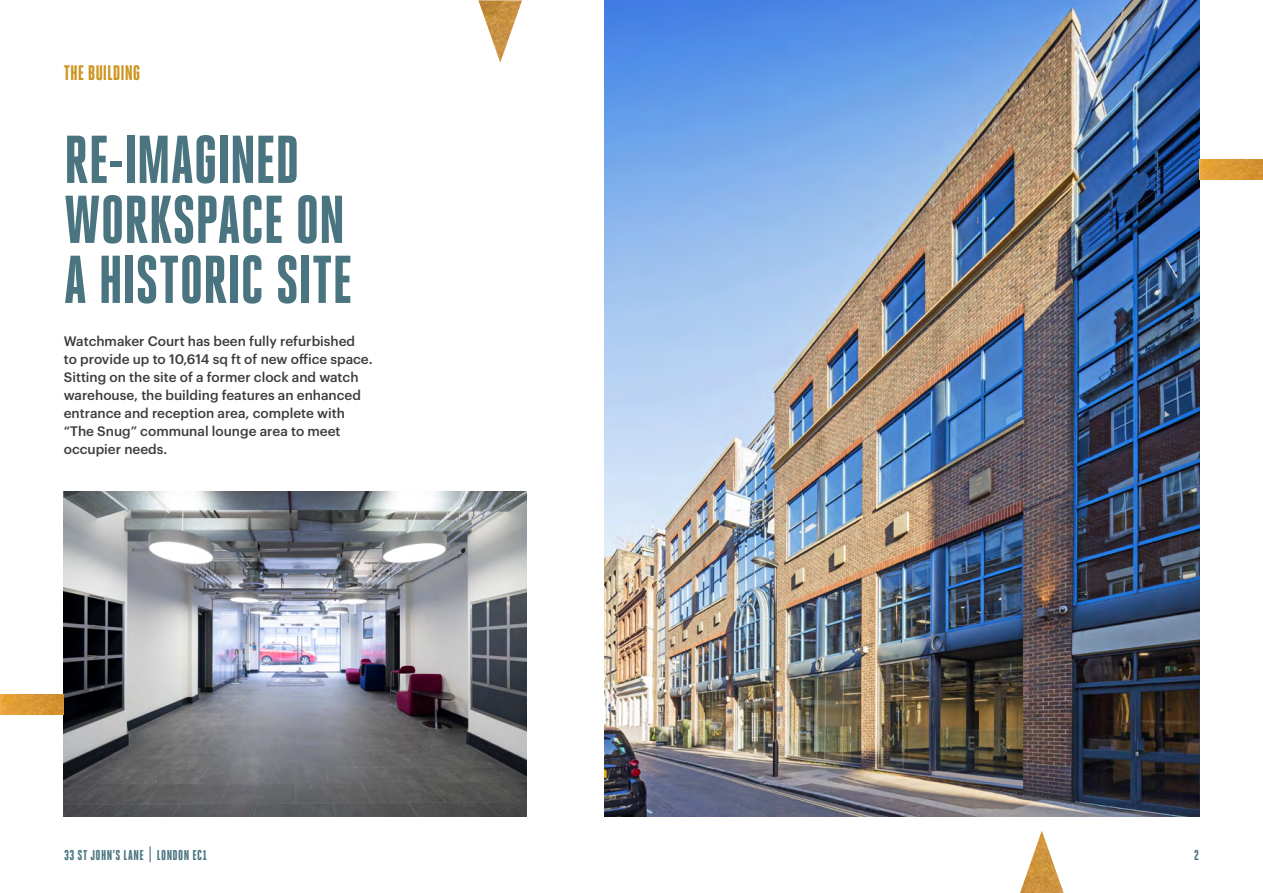
<style>
.page{position:relative;width:1263px;height:893px;background:#fff}
.page>*{position:absolute;margin:0;border:0;box-sizing:border-box;transform-origin:0 0}
._5CP_language_pull{font:800 67.5px/60px "Heroic Condensed";letter-spacing:-.01em;color:#4a7580}
._5CP_Page_Heading{font:800 21px "Heroic Condensed";letter-spacing:-.005em;color:#ce9522}
.t1{font:800 14.25px "Heroic Condensed";letter-spacing:.03em;color:#4a7580}
.t2{font:500 13.5px/18px "Graphik";color:#3c3c3b}
.s1{font-size:18.6px}
</style>
<div class="page">
<img style="left:605px;top:0;width:594px;height:816px">
<img style="left:64px;top:491px;width:463px;height:325px">
<img style="left:478px;top:0;width:44px;height:63px">
<img style="left:1020px;top:831px;width:44px;height:62px">
<img style="left:1199px;top:159px;width:64px;height:21px">
<img style="left:0;top:694px;width:64px;height:20px">
<p class="_5CP_Page_Heading" style="left:64px;top:61px;width:78px">THE BUILDING</p>
<p class="_5CP_language_pull" style="left:64px;top:130px;width:290px">RE-IMAGINED<br>WORKSPACE ON<br>A HISTORIC SITE</p>
<p class="t2" style="left:64px;top:331px;width:310px">Watchmaker Court has been fully refurbished<br>to provide up to 10,614 sq ft of new office space.<br>Sitting on the site of a former clock and watch warehouse, the building features an enhanced entrance and reception area, complete with “The Snug” communal lounge area to meet occupier needs.</p>
<p class="t1" style="left:64px;top:847px;width:144px">33 ST JOHN’S LANE <span class="s1">|</span> LONDON EC1</p>
<p class="t1" style="left:1194px;top:847px;width:6px">2</p>
</div>
